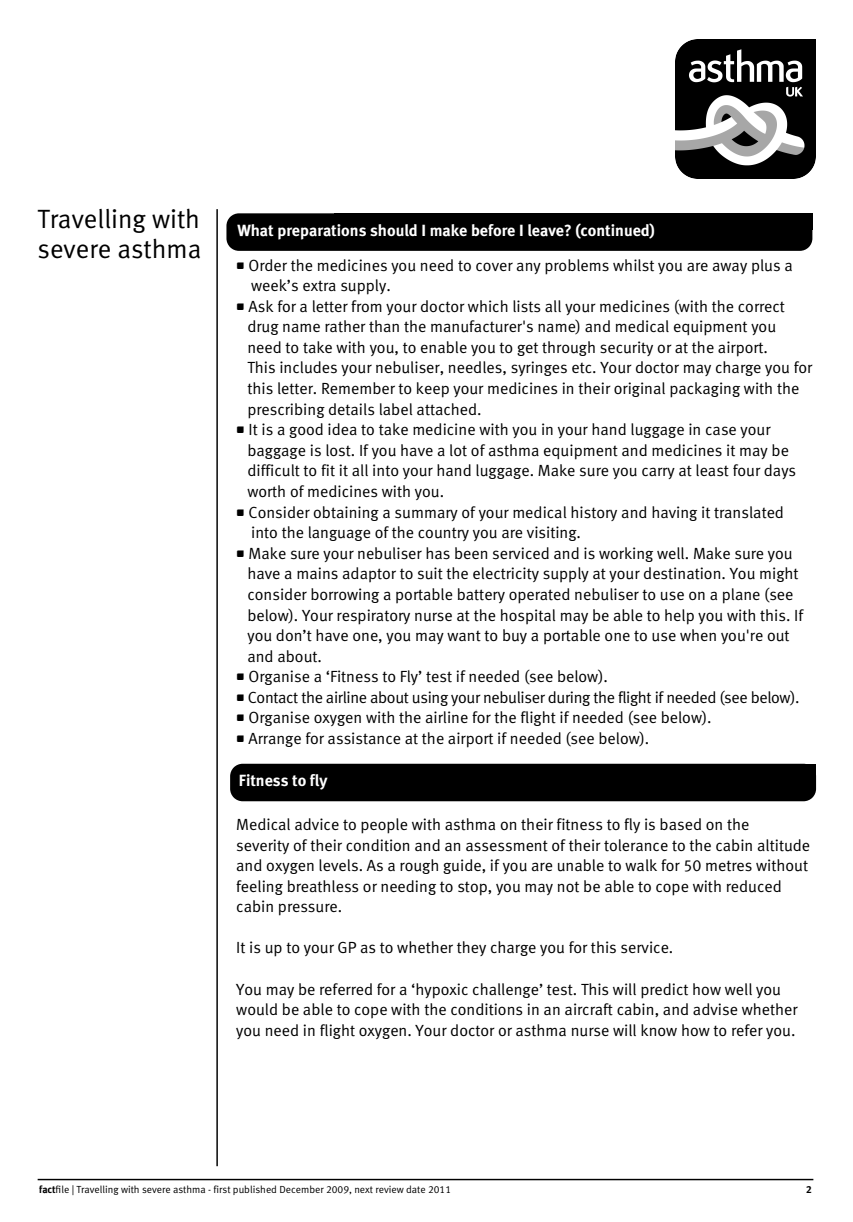
<style>
.page{position:relative;width:853px;height:1222px;background:#fff}
.page>*{position:absolute;margin:0;border:0;box-sizing:border-box;transform-origin:0 0}
.t1{font:26.43px/29.4px "Meta Normal LF";color:#000}
.t2{font:16.1px/20.7px "Meta Normal LF";color:#000}
.t3{font:16.1px "Meta Normal LF";letter-spacing:-.02em;color:#000}
.t4{font:16.1px "Meta Bold LF";color:#fff}
.t5{font:10.33px "Meta Normal LF";color:#000}
.t6{font:10.33px "Meta Bold LF";color:#000}
.s1{font-family:"Meta Bold LF"}
</style>
<div class="page">
<svg style="left:37px;top:1178px;width:777px;height:3px;background:#828282"></svg>
<img style="left:675px;top:39px;width:140px;height:140px">
<div style="left:230px;top:763px;width:585px;height:38px;background:#000"></div>
<div style="left:337px;top:763px;width:478px;height:17px;background:#000"></div>
<svg style="left:216px;top:209px;width:2px;height:958px;background:#424242"></svg>
<div style="left:226px;top:213px;width:586px;height:38px;background:#000"></div>
<div style="left:333px;top:213px;width:479px;height:17px;background:#000"></div>
<h1 class="t1" style="left:38px;top:207px;width:165px">Travelling with severe asthma</h1>
<p class="t4" style="left:237px;top:224px;width:419px">What preparations should I make before I leave? (continued)</p>
<p class="t2" style="left:251px;top:256px;width:543px;text-indent:-15px">• Order the medicines you need to cover any problems whilst you are away plus a week’s extra supply.</p>
<p class="t2" style="left:247px;top:297px;width:566px;text-indent:-11px">• Ask for a letter from your doctor which lists all your medicines (with the correct drug name rather than the manufacturer's name) and medical equipment you need to take with you, to enable you to get through security or at the airport.<br>This includes your nebuliser, needles, syringes etc. Your doctor may charge you for this letter. Remember to keep your medicines in their original packaging with the prescribing details label attached.</p>
<p class="t2" style="left:247px;top:421px;width:550px;text-indent:-11px">• It is a good idea to take medicine with you in your hand luggage in case your baggage is lost. If you have a lot of asthma equipment and medicines it may be difficult to fit it all into your hand luggage. Make sure you carry at least four days worth of medicines with you.</p>
<p class="t2" style="left:251px;top:503px;width:534px;text-indent:-15px">• Consider obtaining a summary of your medical history and having it translated into the language of the country you are visiting.</p>
<p class="t2" style="left:247px;top:544px;width:557px;text-indent:-11px">• Make sure your nebuliser has been serviced and is working well. Make sure you have a mains adaptor to suit the electricity supply at your destination. You might consider borrowing a portable battery operated nebuliser to use on a plane (see below). Your respiratory nurse at the hospital may be able to help you with this. If you don’t have one, you may want to buy a portable one to use when you're out and about.</p>
<p class="t2" style="left:236px;top:667px;width:373px">• Organise a ‘Fitness to Fly’ test if needed (see below).</p>
<p class="t3" style="left:236px;top:691px;width:564px">• Contact the airline about using your nebuliser during the flight if needed (see below).</p>
<p class="t2" style="left:236px;top:709px;width:476px">• Organise oxygen with the airline for the flight if needed (see below).</p>
<p class="t2" style="left:236px;top:729px;width:414px">• Arrange for assistance at the airport if needed (see below).</p>
<p class="t4" style="left:239px;top:774px;width:90px">Fitness to fly</p>
<p class="t2" style="left:236px;top:815px;width:575px">Medical advice to people with asthma on their fitness to fly is based on the<br>severity of their condition and an assessment of their tolerance to the cabin altitude and oxygen levels. As a rough guide, if you are unable to walk for 50 metres without feeling breathless or needing to stop, you may not be able to cope with reduced cabin pressure.</p>
<p class="t2" style="left:236px;top:939px;width:438px">It is up to your GP as to whether they charge you for this service.</p>
<p class="t2" style="left:236px;top:980px;width:562px">You may be referred for a ‘hypoxic challenge’ test. This will predict how well you would be able to cope with the conditions in an aircraft cabin, and advise whether you need in flight oxygen. Your doctor or asthma nurse will know how to refer you.</p>
<p class="t5" style="left:39px;top:1185px;width:413px"><span class="s1">fact</span>file | Travelling with severe asthma - first published December 2009, next review date 2011</p>
<p class="t6" style="left:805px;top:1185px;width:7px">2</p>
</div>
